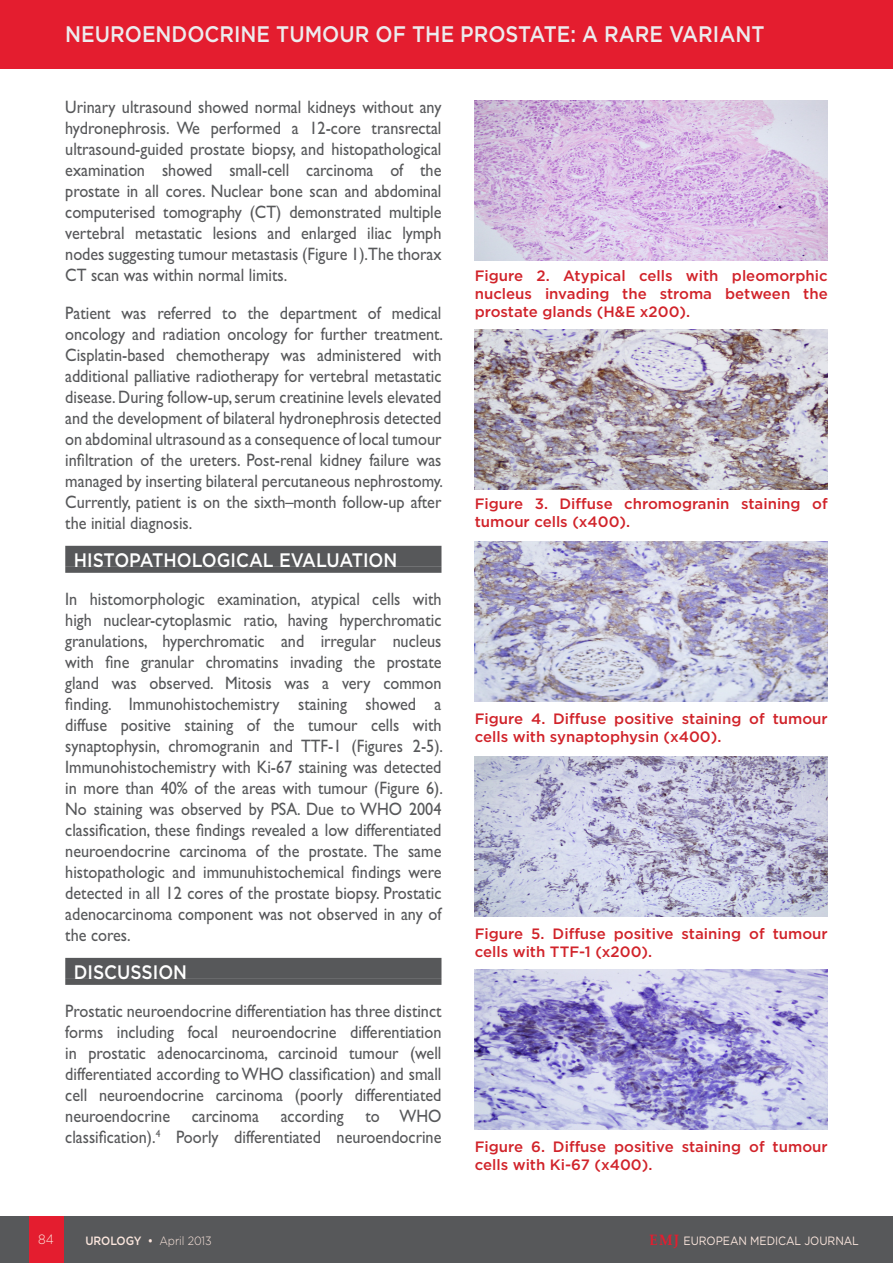
<style>
.page{position:relative;width:893px;height:1263px;background:#fff}
.page>*{position:absolute;margin:0;border:0;box-sizing:border-box;transform-origin:0 0}
.t1{font:500 22.5px "Gotham";color:#ececee;scale:.9 1}
.t2{font:500 19.5px "Gotham";color:#fff;scale:.9 1}
.t3{font:18px/21px "Gill Sans";color:#57585a;text-align:justify;scale:.9 1}
.t4{font:500 15px/18px "Gotham";color:#d1232a}
.t5{font:300 13.5px "Gotham";color:#fce7de;scale:.9 1}
.t6{font:12px "Gotham";letter-spacing:-.005em;color:#fce7de;scale:.9 1}
.t7{font:300 12px "Gotham";letter-spacing:-.005em;color:#fce7de;scale:.9 1}
.s1{font-weight:500}
.s2{font-family:"Palatino Linotype";font-weight:700;font-size:15px;color:#e41d2f}
</style>
<div class="page">
<div style="left:65px;top:546px;width:376px;height:21px;background:#57585a"></div>
<div style="left:65px;top:567px;width:376px;height:6px;background:#57585a"></div>
<div style="left:65px;top:958px;width:376px;height:21px;background:#57585a"></div>
<div style="left:65px;top:979px;width:376px;height:6px;background:#57585a"></div>
<img style="left:475px;top:100px;width:353px;height:160px">
<img style="left:475px;top:329px;width:353px;height:160px">
<img style="left:475px;top:542px;width:353px;height:159px">
<img style="left:475px;top:757px;width:353px;height:160px">
<img style="left:475px;top:969px;width:353px;height:160px">
<div style="left:0;top:0;width:893px;height:68px;background:#e41d2f"></div>
<div style="left:0;top:1216px;width:893px;height:47px;background:#57585a"></div>
<div style="left:30px;top:1216px;width:34px;height:47px;background:#e41d2f"></div>
<p class="t1" style="left:65px;top:19px;width:778px">NEUROENDOCRINE TUMOUR OF THE PROSTATE: A RARE VARIANT</p>
<p class="t3" style="left:65px;top:96px;width:420px">Urinary ultrasound showed normal kidneys without any hydronephrosis. We performed a 12-core transrectal ultrasound-guided prostate biopsy, and histopathological examination showed small-cell carcinoma of the prostate in all cores. Nuclear bone scan and abdominal computerised tomography (CT) demonstrated multiple vertebral metastatic lesions and enlarged iliac lymph nodes suggesting tumour metastasis (Figure 1).The thorax CT scan was within normal limits.</p>
<p class="t3" style="left:65px;top:302px;width:421px">Patient was referred to the department of medical oncology and radiation oncology for further treatment.<br>Cisplatin-based chemotherapy was administered with additional palliative radiotherapy for vertebral metastatic disease. During follow-up, serum creatinine levels elevated and the development of bilateral hydronephrosis detected on abdominal ultrasound as a consequence of local tumour infiltration of the ureters. Post-renal kidney failure was managed by inserting bilateral percutaneous nephrostomy.<br>Currently, patient is on the sixth–month follow-up after the initial diagnosis.</p>
<p class="t2" style="left:74px;top:547px;width:361px">HISTOPATHOLOGICAL EVALUATION</p>
<p class="t3" style="left:65px;top:588px;width:421px">In histomorphologic examination, atypical cells with high nuclear-cytoplasmic ratio, having hyperchromatic granulations, hyperchromatic and irregular nucleus with fine granular chromatins invading the prostate gland was observed. Mitosis was a very common finding. Immunohistochemistry staining showed a diffuse positive staining of the tumour cells with synaptophysin, chromogranin and TTF-1 (Figures 2-5).<br>Immunohistochemistry with Ki-67 staining was detected in more than 40% of the areas with tumour (Figure 6).<br>No staining was observed by PSA. Due to WHO 2004 classification, these findings revealed a low differentiated neuroendocrine carcinoma of the prostate. The same histopathologic and immunuhistochemical findings were detected in all 12 cores of the prostate biopsy. Prostatic adenocarcinoma component was not observed in any of the cores.</p>
<p class="t2" style="left:74px;top:959px;width:127px">DISCUSSION</p>
<p class="t3" style="left:65px;top:1000px;width:420px">Prostatic neuroendocrine differentiation has three distinct forms including focal neuroendocrine differentiation in prostatic adenocarcinoma, carcinoid tumour (well differentiated according to WHO classification) and small cell neuroendocrine carcinoma (poorly differentiated neuroendocrine carcinoma according to WHO classification).<sup>4</sup> Poorly differentiated neuroendocrine</p>
<p class="t4" style="left:475px;top:267px;width:354px;text-align:justify">Figure 2. Atypical cells with pleomorphic nucleus invading the stroma between the prostate glands (H&amp;E x200).</p>
<p class="t4" style="left:475px;top:495px;width:354px">Figure 3. Diffuse chromogranin staining of tumour cells (x400).</p>
<p class="t4" style="left:475px;top:709px;width:354px">Figure 4. Diffuse positive staining of tumour cells with synaptophysin (x400).</p>
<p class="t4" style="left:475px;top:924px;width:354px">Figure 5. Diffuse positive staining of tumour cells with TTF-1 (x200).</p>
<p class="t4" style="left:475px;top:1138px;width:354px">Figure 6. Diffuse positive staining of tumour cells with Ki-67 (x400).</p>
<p class="t5" style="left:38px;top:1231px;width:19px">84</p>
<p class="t7" style="left:85px;top:1233px;width:142px"><span class="s1">UROLOGY •</span> April 2013</p>
<p class="t6" style="left:650px;top:1233px;width:234px"><span class="s2">EMJ</span> EUROPEAN MEDICAL JOURNAL</p>
</div>
